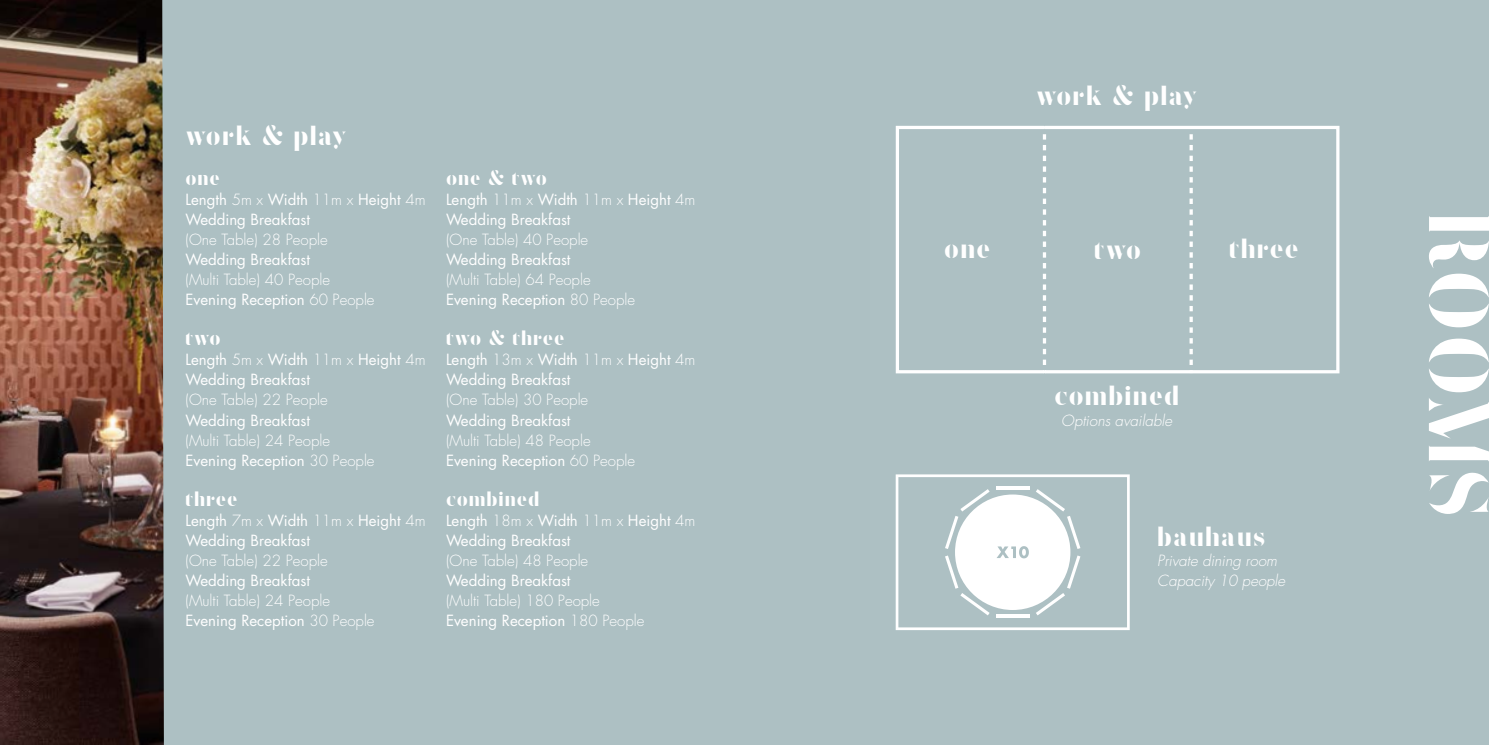
<style>
.page{position:relative;width:1489px;height:745px;background:#fff}
.page>*{position:absolute;margin:0;border:0;box-sizing:border-box;transform-origin:0 0}
.t1{font:25px "Zefani";letter-spacing:.05em;color:#fff}
.t2{font:18.75px "Zefani";letter-spacing:.05em;color:#fff}
.t3{font:300 15px/20px "Futura TR";color:#fff}
.t4{font:15px/20px "Futura TR";color:#fff}
.t5{font:italic 300 15px/20px "Futura TR";color:#fff}
.s1{font-weight:300}
.s2{font-weight:400}
</style>
<div class="page">
<div style="left:0;top:0;width:1488px;height:744px;background:#adc0c3"></div>
<img style="left:0;top:0;width:164px;height:744px">
<svg style="left:895px;top:126px;width:445px;height:248px"></svg>
<svg style="left:1042px;top:126px;width:4px;height:247px"></svg>
<svg style="left:1189px;top:126px;width:3px;height:247px"></svg>
<svg style="left:895px;top:474px;width:234px;height:155px"></svg>
<svg style="left:1429px;top:216px;width:59px;height:297px"></svg>
<h1 class="t1" style="left:185px;top:123px;width:163px">work &amp; play</h1>
<p class="t2" style="left:185px;top:169px;width:36px">one</p>
<p class="t4" style="left:185px;top:190px;width:241px">Length <span class="s1">5m x</span> Width <span class="s1">11m x</span> Height <span class="s1">4m<br></span>Wedding Breakfast</p>
<p class="t3" style="left:185px;top:230px;width:144px">(One Table) 28 People</p>
<p class="t4" style="left:185px;top:250px;width:126px">Wedding Breakfast</p>
<p class="t3" style="left:185px;top:270px;width:191px">(Multi Table) 40 People<br><span class="s2">Evening Reception</span> 60 People</p>
<p class="t2" style="left:185px;top:329px;width:37px">two</p>
<p class="t4" style="left:185px;top:350px;width:242px">Length <span class="s1">5m x</span> Width <span class="s1">11m x</span> Height <span class="s1">4m<br></span>Wedding Breakfast</p>
<p class="t3" style="left:185px;top:390px;width:144px">(One Table) 22 People</p>
<p class="t4" style="left:185px;top:410px;width:126px">Wedding Breakfast</p>
<p class="t3" style="left:185px;top:430px;width:191px">(Multi Table) 24 People<br><span class="s2">Evening Reception</span> 30 People</p>
<p class="t2" style="left:185px;top:489px;width:54px">three</p>
<p class="t4" style="left:185px;top:510px;width:242px">Length <span class="s1">7m x</span> Width <span class="s1">11m x</span> Height <span class="s1">4m<br></span>Wedding Breakfast</p>
<p class="t3" style="left:185px;top:550px;width:144px">(One Table) 22 People</p>
<p class="t4" style="left:185px;top:570px;width:126px">Wedding Breakfast</p>
<p class="t3" style="left:185px;top:590px;width:191px">(Multi Table) 24 People<br><span class="s2">Evening Reception</span> 30 People</p>
<p class="t2" style="left:446px;top:169px;width:102px">one &amp; two</p>
<p class="t4" style="left:446px;top:190px;width:251px">Length <span class="s1">11m x</span> Width <span class="s1">11m x</span> Height <span class="s1">4m<br></span>Wedding Breakfast</p>
<p class="t3" style="left:446px;top:230px;width:144px">(One Table) 40 People</p>
<p class="t4" style="left:446px;top:250px;width:126px">Wedding Breakfast</p>
<p class="t3" style="left:446px;top:270px;width:191px">(Multi Table) 64 People<br><span class="s2">Evening Reception</span> 80 People</p>
<p class="t2" style="left:446px;top:329px;width:120px">two &amp; three</p>
<p class="t4" style="left:446px;top:350px;width:251px">Length <span class="s1">13m x</span> Width <span class="s1">11m x</span> Height <span class="s1">4m<br></span>Wedding Breakfast</p>
<p class="t3" style="left:446px;top:390px;width:144px">(One Table) 30 People</p>
<p class="t4" style="left:446px;top:410px;width:126px">Wedding Breakfast</p>
<p class="t3" style="left:446px;top:430px;width:191px">(Multi Table) 48 People<br><span class="s2">Evening Reception</span> 60 People</p>
<p class="t2" style="left:446px;top:489px;width:95px">combined</p>
<p class="t4" style="left:446px;top:510px;width:251px">Length <span class="s1">18m x</span> Width <span class="s1">11m x</span> Height <span class="s1">4m<br></span>Wedding Breakfast</p>
<p class="t3" style="left:446px;top:550px;width:144px">(One Table) 48 People</p>
<p class="t4" style="left:446px;top:570px;width:126px">Wedding Breakfast</p>
<p class="t3" style="left:446px;top:590px;width:200px">(Multi Table) 180 People<br><span class="s2">Evening Reception</span> 180 People</p>
<h1 class="t1" style="left:1035px;top:83px;width:163px">work &amp; play</h1>
<h1 class="t1" style="left:944px;top:236px;width:48px">one</h1>
<h1 class="t1" style="left:1094px;top:237px;width:48px">two</h1>
<h1 class="t1" style="left:1229px;top:236px;width:71px">three</h1>
<h1 class="t1" style="left:1054px;top:383px;width:126px">combined</h1>
<p class="t5" style="left:1061px;top:410px;width:112px">Options available</p>
<h1 class="t1" style="left:1157px;top:523px;width:110px">bauhaus</h1>
<p class="t5" style="left:1157px;top:550px;width:129px">Private dining room<br>Capacity 10 people</p>
</div>
